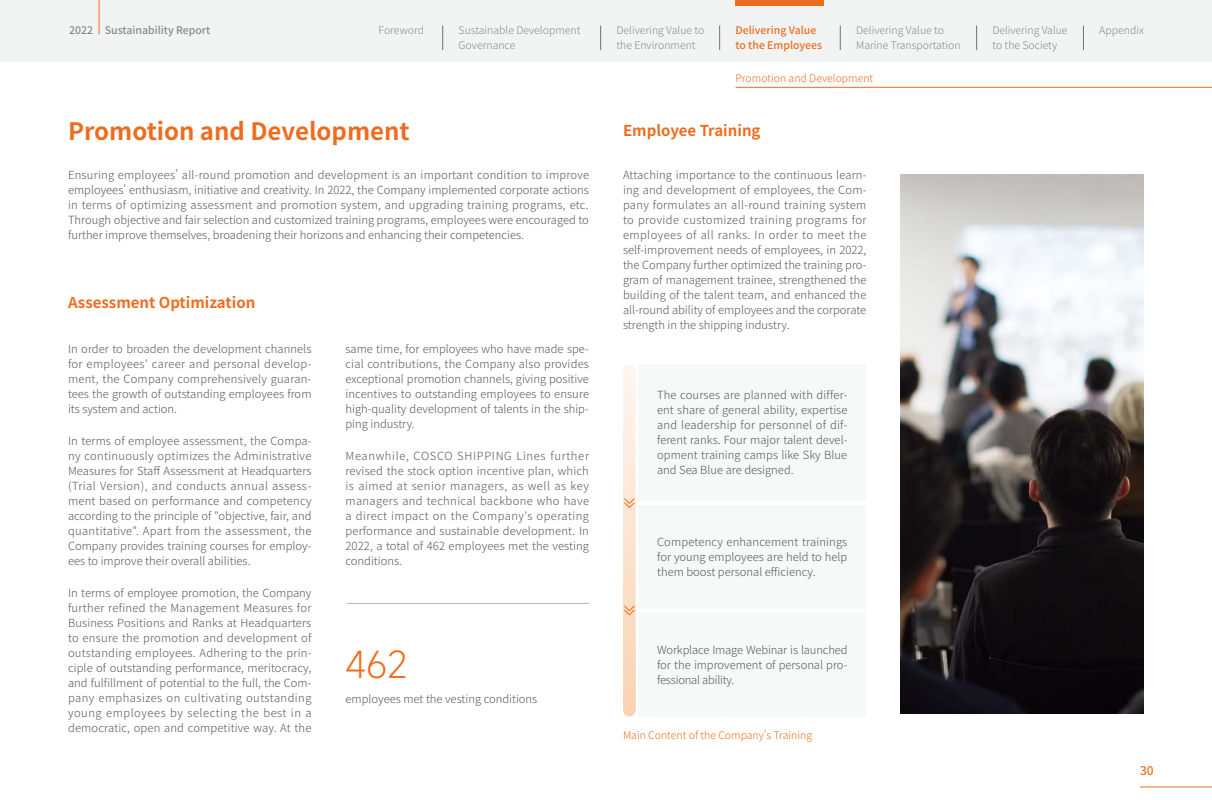
<style>
.page{position:relative;width:1212px;height:808px;background:#fff}
.page>*{position:absolute;margin:0;border:0;box-sizing:border-box;transform-origin:0 0}
.t1{font:300 36px "Mi Sans";color:#ed6d1f}
.t2{font:700 24px "Source Han Sans SC";color:#ed6d1f}
.t3{font:700 15px "Source Han Sans SC";color:#ed6d1f}
.t4{font:500 12px "Source Han Sans SC";color:#ed6d1f}
.t5{font:300 11.25px/15px "Source Han Sans SC";color:#595757;text-align:justify}
.t6{font:300 10.5px/15px "Source Han Sans SC";color:#898989}
.t7{font:300 10.5px "Source Han Sans SC";color:#ed6d1f}
.t8{font:500 10.5px/15px "Source Han Sans SC";color:#ed6d1f}
.t9{font:500 10.5px "Source Han Sans SC";color:#898989}
</style>
<div class="page">
<hr style="left:1140px;top:787px;width:72px;height:1px;background:#ed6d1f">
<div style="left:0;top:0;width:1212px;height:62px;background:#f2f3f3"></div>
<div style="left:735px;top:0;width:89px;height:6px;background:#ed6d1f"></div>
<hr style="left:99px;top:0;width:1px;height:34px;background:#ed6d1f">
<svg style="left:442px;top:26px;width:1px;height:24px"></svg>
<svg style="left:1083px;top:26px;width:1px;height:24px"></svg>
<svg style="left:976px;top:26px;width:1px;height:24px"></svg>
<svg style="left:840px;top:26px;width:1px;height:24px"></svg>
<svg style="left:719px;top:26px;width:1px;height:24px"></svg>
<svg style="left:600px;top:26px;width:1px;height:24px"></svg>
<hr style="left:735px;top:87px;width:477px;height:1px;background:#ed6d1f">
<div style="left:638px;top:365px;width:228px;height:136px;background:#f7f8f8"></div>
<svg style="left:623px;top:365px;width:13px;height:351px;background:#fbe4d1"></svg>
<div style="left:638px;top:505px;width:228px;height:104px;background:#f7f8f8"></div>
<div style="left:638px;top:613px;width:228px;height:103px;background:#f7f8f8"></div>
<hr style="left:347px;top:603px;width:242px;height:1px;background:#b5b6b6">
<img style="left:901px;top:175px;width:243px;height:538px">
<svg style="left:624px;top:498px;width:11px;height:10px"></svg>
<svg style="left:624px;top:605px;width:11px;height:10px"></svg>
<p class="t9" style="left:69px;top:24px;width:143px">2022 Sustainability Report</p>
<p class="t6" style="left:1099px;top:23px;width:46px">Appendix</p>
<p class="t7" style="left:735px;top:72px;width:139px">Promotion and Development</p>
<p class="t6" style="left:379px;top:23px;width:47px">Foreword</p>
<p class="t6" style="left:459px;top:23px;width:123px">Sustainable Development<br>Governance</p>
<p class="t8" style="left:735px;top:23px;width:88px">Delivering Value to the Employees</p>
<p class="t6" style="left:856px;top:23px;width:106px">Delivering Value to<br>Marine Transportation</p>
<p class="t6" style="left:992px;top:23px;width:77px">Delivering Value to the Society</p>
<p class="t6" style="left:616px;top:23px;width:89px">Delivering Value to the Environment</p>
<h2 class="t2" style="left:68px;top:118px;width:343px">Promotion and Development</h2>
<p class="t5" style="left:68px;top:168px;width:523px">Ensuring employees' all-round promotion and development is an important condition to improve employees' enthusiasm, initiative and creativity. In 2022, the Company implemented corporate actions in terms of optimizing assessment and promotion system, and upgrading training programs, etc.<br>Through objective and fair selection and customized training programs, employees were encouraged to further improve themselves, broadening their horizons and enhancing their competencies.</p>
<h3 class="t3" style="left:68px;top:294px;width:189px">Assessment Optimization</h3>
<p class="t5" style="left:68px;top:342px;width:245px">In order to broaden the development channels for employees' career and personal develop&shy;ment, the Company comprehensively guaran&shy;tees the growth of outstanding employees from its system and action.</p>
<p class="t5" style="left:68px;top:434px;width:245px">In terms of employee assessment, the Compa&shy;ny continuously optimizes the Administrative Measures for Staff Assessment at Headquarters (Trial Version), and conducts annual assess&shy;ment based on performance and competency according to the principle of "objective, fair, and quantitative". Apart from the assessment, the Company provides training courses for employ&shy;ees to improve their overall abilities.</p>
<p class="t5" style="left:68px;top:586px;width:245px">In terms of employee promotion, the Company further refined the Management Measures for Business Positions and Ranks at Headquarters to ensure the promotion and development of outstanding employees. Adhering to the prin&shy;ciple of outstanding performance, meritocracy, and fulfillment of potential to the full, the Com&shy;pany emphasizes on cultivating outstanding young employees by selecting the best in a democratic, open and competitive way. At the</p>
<p class="t5" style="left:345px;top:342px;width:245px">same time, for employees who have made spe&shy;cial contributions, the Company also provides exceptional promotion channels, giving positive incentives to outstanding employees to ensure high-quality development of talents in the ship&shy;ping industry.</p>
<p class="t5" style="left:345px;top:449px;width:245px">Meanwhile, COSCO SHIPPING Lines further revised the stock option incentive plan, which is aimed at senior managers, as well as key managers and technical backbone who have a direct impact on the Company's operating performance and sustainable development. In 2022, a total of 462 employees met the vesting conditions.</p>
<h1 class="t1" style="left:345px;top:640px;width:63px">462</h1>
<p class="t5" style="left:345px;top:692px;width:193px">employees met the vesting conditions</p>
<h3 class="t3" style="left:623px;top:122px;width:139px">Employee Training</h3>
<p class="t5" style="left:623px;top:168px;width:245px">Attaching importance to the continuous learn&shy;ing and development of employees, the Com&shy;pany formulates an all-round training system to provide customized training programs for employees of all ranks. In order to meet the self-improvement needs of employees, in 2022, the Company further optimized the training pro&shy;gram of management trainee, strengthened the building of the talent team, and enhanced the all-round ability of employees and the corporate strength in the shipping industry.</p>
<p class="t5" style="left:657px;top:388px;width:192px">The courses are planned with differ&shy;ent share of general ability, expertise and leadership for personnel of dif&shy;ferent ranks. Four major talent devel&shy;opment training camps like Sky Blue and Sea Blue are designed.</p>
<p class="t5" style="left:657px;top:535px;width:192px">Competency enhancement trainings for young employees are held to help them boost personal efficiency.</p>
<p class="t5" style="left:657px;top:642px;width:192px">Workplace Image Webinar is launched for the improvement of personal pro&shy;fessional ability.</p>
<p class="t7" style="left:623px;top:729px;width:191px">Main Content of the Company's Training</p>
<p class="t4" style="left:1140px;top:763px;width:15px">30</p>
</div>
